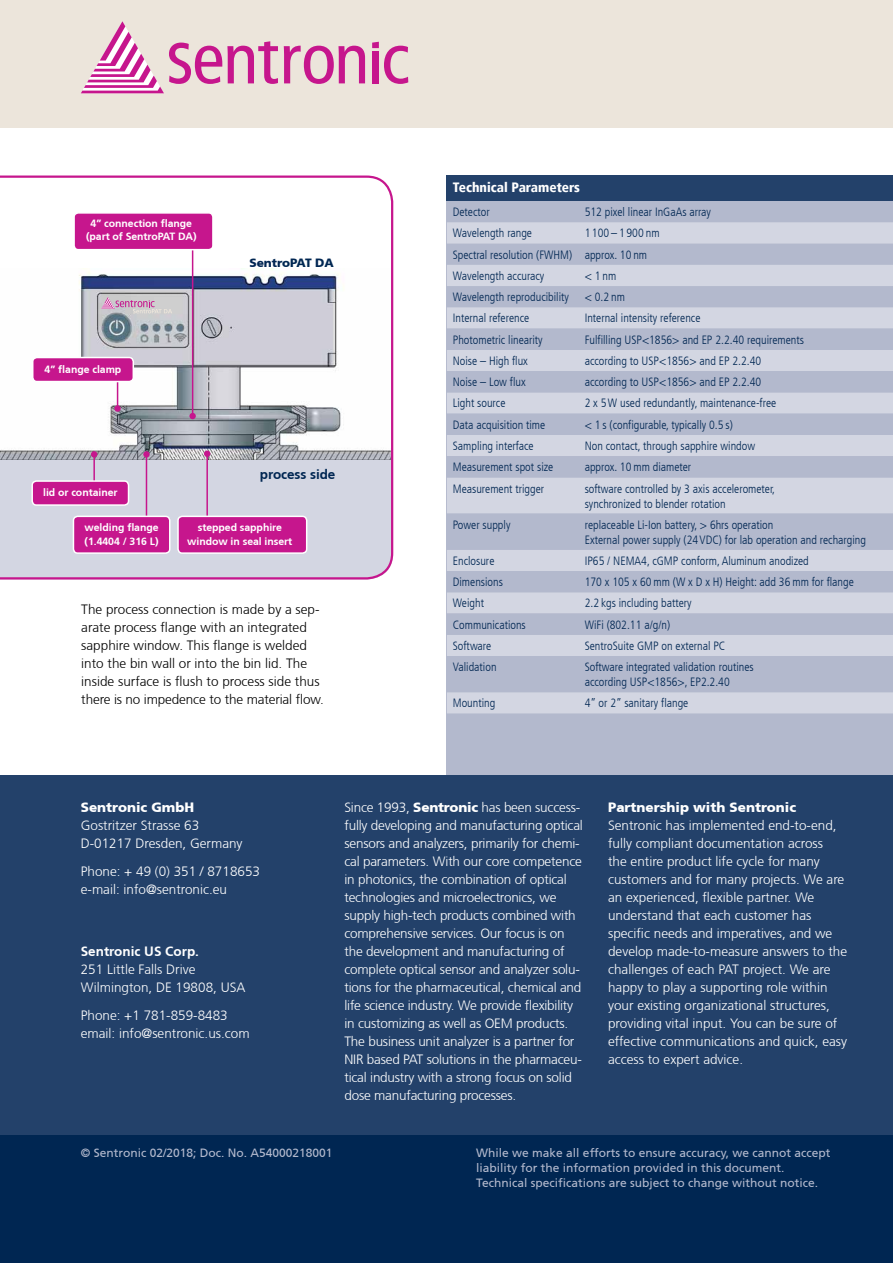
<style>
.page{position:relative;width:893px;height:1263px;background:#fff}
.page>*{position:absolute;margin:0;border:0;box-sizing:border-box;transform-origin:0 0}
.t1{font:300 13.5px/18px "Frutiger CE";letter-spacing:-.015em;color:#fff}
.t2{font:300 13.5px/18px "Frutiger CE";color:#000}
.t3{font:900 13.5px "Frutiger CE";color:#fff}
.t4{font:900 condensed 13.5px "Frutiger LT";color:#fff}
.t5{font:700 13.5px "Frutiger CE";color:#fff}
.t6{font:700 13.5px "Frutiger CE";letter-spacing:-.005em;color:#002652}
.t7{font:300 condensed 12px/15px "Frutiger LT";color:#002652}
.t8{font:12px/15px "Frutiger CE";color:#b3b9cd}
.t9{font:900 12px "Frutiger CE";letter-spacing:-.005em;color:#002652}
.t10{font:700 10.5px/13.5px "Frutiger CE";letter-spacing:-.005em;color:#fff;text-align:center}
.s1{font-weight:900}
</style>
<div class="page">
<div style="left:447px;top:176px;width:446px;height:600px;background:#b3b9cd"></div>
<div style="left:447px;top:176px;width:446px;height:25px;background:#23416a"></div>
<svg style="left:447px;top:222px;width:446px;height:491px;fill:#d3d6e2"></svg>
<svg style="left:447px;top:329px;width:446px;height:363px"></svg>
<div style="left:0;top:776px;width:893px;height:379px;background:#23416a"></div>
<div style="left:0;top:0;width:893px;height:128px;background:#ece5db"></div>
<div style="left:0;top:1135px;width:893px;height:128px;background:#002652"></div>
<svg style="left:284px;top:46px;width:81px;height:38px"></svg>
<svg style="left:372px;top:42px;width:36px;height:42px"></svg>
<svg style="left:81px;top:21px;width:197px;height:72px"></svg>
<svg style="left:0;top:176px;width:393px;height:403px"></svg>
<hr style="left:192px;top:224px;width:1px;height:193px;background:#c6168d">
<hr style="left:117px;top:377px;width:1px;height:32px;background:#c6168d">
<hr style="left:93px;top:454px;width:2px;height:42px;background:#c6168d">
<hr style="left:146px;top:453px;width:1px;height:93px;background:#c6168d">
<hr style="left:206px;top:454px;width:2px;height:67px;background:#c6168d">
<div style="left:74px;top:213px;width:139px;height:37px;background:#c6168d;border-radius:4px"></div>
<div style="left:73px;top:212px;width:141px;height:38px;border:2px solid #fff;border-radius:4px"></div>
<div style="left:33px;top:357px;width:100px;height:24px;background:#c6168d;border-radius:4px"></div>
<div style="left:32px;top:357px;width:102px;height:25px;border:2px solid #fff;border-radius:4px"></div>
<div style="left:32px;top:481px;width:97px;height:24px;background:#c6168d;border-radius:4px"></div>
<div style="left:31px;top:480px;width:98px;height:26px;border:2px solid #fff;border-radius:4px"></div>
<div style="left:73px;top:516px;width:97px;height:37px;background:#c6168d;border-radius:4px"></div>
<div style="left:73px;top:516px;width:98px;height:38px;border:2px solid #fff;border-radius:4px"></div>
<div style="left:178px;top:516px;width:129px;height:37px;background:#c6168d;border-radius:4px"></div>
<div style="left:177px;top:516px;width:130px;height:38px;border:2px solid #fff;border-radius:4px"></div>
<div style="left:189px;top:413px;width:7px;height:6px;background:#c6168d;border-radius:50%"></div>
<div style="left:114px;top:405px;width:7px;height:7px;background:#c6168d;border-radius:50%"></div>
<div style="left:91px;top:451px;width:6px;height:7px;background:#c6168d;border-radius:50%"></div>
<svg style="left:143px;top:451px;width:7px;height:7px"></svg>
<div style="left:204px;top:450px;width:6px;height:7px;background:#c6168d;border-radius:50%"></div>
<svg style="left:101px;top:297px;width:71px;height:16px"></svg>
<p class="t10" style="left:86px;top:216px;width:112px">4” connection flange (part of SentroPAT DA)</p>
<p class="t10" style="left:45px;top:362px;width:78px">4” flange clamp</p>
<p class="t9" style="left:249px;top:256px;width:86px">SentroPAT DA</p>
<p class="t6" style="left:260px;top:466px;width:77px">process side</p>
<p class="t10" style="left:43px;top:486px;width:76px">lid or container</p>
<p class="t10" style="left:85px;top:521px;width:76px;text-align:left">welding flange (1.4404 / 316 L)</p>
<p class="t10" style="left:187px;top:521px;width:107px">stepped sapphire window in seal insert</p>
<p class="t2" style="left:81px;top:600px;width:244px">The process connection is made by a sep&shy;arate process flange with an integrated sapphire window. This flange is welded into the bin wall or into the bin lid. The inside surface is flush to process side thus there is no impedence to the material flow.</p>
<p class="t4" style="left:453px;top:179px;width:129px">Technical Parameters</p>
<p class="t7" style="left:453px;top:205px;width:38px">Detector</p>
<p class="t7" style="left:585px;top:205px;width:128px">512 pixel linear InGaAs array</p>
<p class="t7" style="left:453px;top:226px;width:81px">Wavelength range</p>
<p class="t7" style="left:453px;top:223px;width:208px;line-height:21.3px;text-indent:132px">1100–1900nm<br>Spectral resolution (FWHM) approx. 10 nm<br>Wavelength accuracy</p>
<p class="t7" style="left:585px;top:268px;width:33px">&lt; 1nm</p>
<p class="t7" style="left:453px;top:290px;width:118px">Wavelength reproducibility</p>
<p class="t7" style="left:585px;top:290px;width:42px">&lt; 0.2 nm</p>
<p class="t7" style="left:453px;top:311px;width:78px">Internal reference</p>
<p class="t7" style="left:585px;top:311px;width:117px">Internal intensity reference</p>
<p class="t7" style="left:453px;top:332px;width:91px">Photometric linearity</p>
<p class="t7" style="left:585px;top:332px;width:221px">Fulfilling USP&lt;1856&gt; and EP 2.2.40 requirements</p>
<p class="t7" style="left:453px;top:353px;width:77px">Noise – High flux</p>
<p class="t7" style="left:585px;top:353px;width:178px">according to USP&lt;1856&gt; and EP 2.2.40</p>
<p class="t7" style="left:453px;top:375px;width:74px">Noise – Low flux</p>
<p class="t7" style="left:585px;top:375px;width:178px">according to USP&lt;1856&gt; and EP 2.2.40</p>
<p class="t7" style="left:453px;top:396px;width:54px">Light source</p>
<p class="t7" style="left:585px;top:396px;width:193px">2 x 5W used redundantly, maintenance-free</p>
<p class="t7" style="left:453px;top:417px;width:94px">Data acquisition time</p>
<p class="t7" style="left:585px;top:417px;width:150px">&lt; 1 s (configurable, typically 0.5 s)</p>
<p class="t7" style="left:453px;top:438px;width:82px">Sampling interface</p>
<p class="t7" style="left:585px;top:438px;width:172px">Non contact, through sapphire window</p>
<p class="t7" style="left:453px;top:460px;width:102px">Measurement spot size</p>
<p class="t7" style="left:585px;top:460px;width:108px">approx. 10 mm diameter</p>
<p class="t7" style="left:453px;top:481px;width:93px">Measurement trigger</p>
<p class="t7" style="left:585px;top:481px;width:192px">software controlled by 3 axis accelerometer, synchronized to blender rotation</p>
<p class="t7" style="left:453px;top:517px;width:59px">Power supply</p>
<p class="t7" style="left:585px;top:517px;width:283px">replaceable Li-Ion battery, &gt; 6hrs operation<br>External power supply (24VDC) for lab operation and recharging</p>
<p class="t7" style="left:453px;top:553px;width:43px">Enclosure</p>
<p class="t7" style="left:585px;top:553px;width:226px">IP65 / NEMA4, cGMP conform, Aluminum anodized</p>
<p class="t7" style="left:453px;top:575px;width:52px">Dimensions</p>
<p class="t7" style="left:585px;top:575px;width:271px">170 x 105 x 60 mm (W x D x H) Height: add 36 mm for flange</p>
<p class="t7" style="left:453px;top:596px;width:33px">Weight</p>
<p class="t7" style="left:585px;top:596px;width:109px">2.2 kgs including battery</p>
<p class="t7" style="left:453px;top:617px;width:74px">Communications</p>
<p class="t7" style="left:585px;top:617px;width:87px">WiFi (802.11 a/g/n)</p>
<p class="t7" style="left:453px;top:638px;width:40px">Software</p>
<p class="t7" style="left:585px;top:638px;width:142px">SentroSuite GMP on external PC</p>
<p class="t7" style="left:453px;top:660px;width:45px">Validation</p>
<p class="t7" style="left:585px;top:660px;width:171px">Software integrated validation routines according USP&lt;1856&gt;, EP2.2.40</p>
<p class="t7" style="left:453px;top:696px;width:44px">Mounting</p>
<p class="t7" style="left:585px;top:696px;width:105px">4” or 2” sanitary flange</p>
<p class="t3" style="left:81px;top:799px;width:115px">Sentronic GmbH</p>
<p class="t1" style="left:81px;top:816px;width:163px">Gostritzer Strasse 63<br>D-01217 Dresden, Germany</p>
<p class="t1" style="left:81px;top:862px;width:181px">Phone: + 49 (0) 351 / 8718653 e-mail: info@sentronic.eu</p>
<p class="t5" style="left:81px;top:943px;width:120px">Sentronic US Corp.</p>
<p class="t1" style="left:81px;top:960px;width:166px">251 Little Falls Drive<br>Wilmington, DE 19808, USA</p>
<p class="t1" style="left:81px;top:1006px;width:170px">Phone: +1 781-859-8483 email: info@sentronic.us.com</p>
<p class="t1" style="left:344px;top:798px;width:240px">Since 1993, <span class="s1">Sentronic</span> has been success&shy;fully developing and manufacturing optical sensors and analyzers, primarily for chemi&shy;cal parameters. With our core competence in photonics, the combination of optical technologies and microelectronics, we supply high-tech products combined with comprehensive services. Our focus is on the development and manufacturing of complete optical sensor and analyzer solu&shy;tions for the pharmaceutical, chemical and life science industry. We provide flexibility in customizing as well as OEM products.<br>The business unit analyzer is a partner for NIR based PAT solutions in the pharmaceu&shy;tical industry with a strong focus on solid dose manufacturing processes.</p>
<p class="t3" style="left:608px;top:799px;width:190px">Partnership with Sentronic</p>
<p class="t1" style="left:608px;top:816px;width:241px">Sentronic has implemented end-to-end, fully compliant documentation across<br>the entire product life cycle for many customers and for many projects. We are an experienced, flexible partner. We understand that each customer has specific needs and imperatives, and we develop made-to-measure answers to the challenges of each PAT project. We are happy to play a supporting role within your existing organizational structures, providing vital input. You can be sure of effective communications and quick, easy access to expert advice.</p>
<p class="t8" style="left:81px;top:1145px;width:253px">© Sentronic 02/2018; Doc. No. A54000218001</p>
<p class="t8" style="left:476px;top:1145px;width:356px">While we make all efforts to ensure accuracy, we cannot accept liability for the information provided in this document.<br>Technical specifications are subject to change without notice.</p>
</div>
